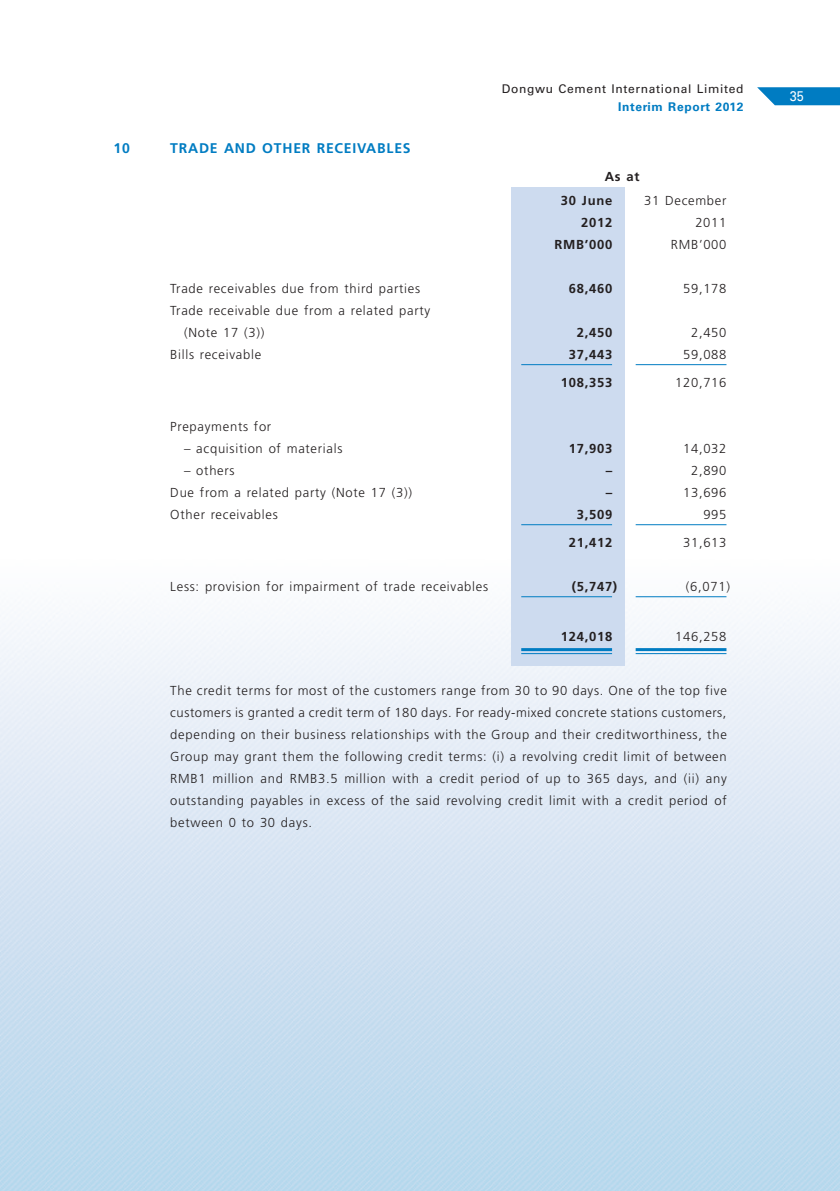
<style>
.page{position:relative;width:840px;height:1191px;background:#fff}
.page>*{position:absolute;margin:0;border:0;box-sizing:border-box;transform-origin:0 0}
.t1{font:700 14px "Frutiger LT Std";letter-spacing:.055em;color:#007cc2}
.t2{font:14px "Univers LT Std";color:#fff;scale:.9 1}
.t3{font:300 13px/22px "Frutiger LT Std";letter-spacing:.055em;color:#231f20}
.t4{font:700 13px/24px "Frutiger LT Std";letter-spacing:.055em;color:#231f20}
.t5{font:12px "Univers LT Std";letter-spacing:.055em;color:#231f20}
.t6{font:700 12px "Univers LT Std";letter-spacing:.055em;color:#007cc2}
</style>
<div class="page">
<img style="left:0;top:187px;width:839px;height:1004px">
<svg style="left:757px;top:87px;width:82px;height:18px"></svg>
<div style="left:510px;top:187px;width:114px;height:478px;background:#cddbef"></div>
<hr style="left:521px;top:364px;width:90px;height:1px;background:#007cc2">
<hr style="left:635px;top:364px;width:91px;height:1px;background:#007cc2">
<hr style="left:521px;top:524px;width:90px;height:1px;background:#007cc2">
<hr style="left:635px;top:524px;width:91px;height:1px;background:#007cc2">
<hr style="left:521px;top:596px;width:90px;height:1px;background:#007cc2">
<hr style="left:635px;top:596px;width:91px;height:1px;background:#007cc2">
<hr style="left:521px;top:648px;width:90px;height:3px;background:#007cc2">
<hr style="left:521px;top:653px;width:90px;height:1px;background:#007cc2">
<hr style="left:635px;top:648px;width:91px;height:3px;background:#007cc2">
<hr style="left:635px;top:653px;width:91px;height:1px;background:#007cc2">
<p class="t1" style="left:113px;top:140px;width:42px">10 T</p>
<p class="t1" style="left:179px;top:140px;width:233px">RADE AND OTHER RECEIVABLES</p>
<p class="t5" style="left:501px;top:81px;width:243px">Dongwu Cement International Limited</p>
<p class="t6" style="left:618px;top:99px;width:127px">Interim Report 2012</p>
<p class="t4" style="left:560px;top:165px;width:80px;text-indent:44px">AS AT<br>30 JUNE</p>
<p class="t3" style="left:643px;top:190px;width:84px">31 December</p>
<p class="t4" style="left:580px;top:211px;width:33px">2012</p>
<p class="t3" style="left:695px;top:212px;width:33px">2011</p>
<p class="t4" style="left:554px;top:233px;width:59px">RM B’000</p>
<p class="t3" style="left:670px;top:234px;width:57px">RMB’000</p>
<p class="t3" style="left:170px;top:278px;width:251px">Trade receivables due from third parties</p>
<p class="t4" style="left:568px;top:277px;width:45px">68,460</p>
<p class="t3" style="left:682px;top:278px;width:45px">59,178</p>
<p class="t3" style="left:184px;top:300px;width:247px;text-indent:-14px">Trade receivable due from a related party (Note 17 (3))</p>
<p class="t4" style="left:576px;top:321px;width:37px">2,450</p>
<p class="t3" style="left:690px;top:322px;width:37px">2,450</p>
<p class="t3" style="left:170px;top:344px;width:92px">Bills receivable</p>
<p class="t4" style="left:568px;top:343px;width:45px">37,443</p>
<p class="t3" style="left:682px;top:344px;width:45px">59,088</p>
<p class="t4" style="left:560px;top:371px;width:53px">108,353</p>
<p class="t3" style="left:674px;top:372px;width:53px">120,716</p>
<p class="t3" style="left:170px;top:416px;width:102px">Prepayments for</p>
<p class="t3" style="left:184px;top:438px;width:160px">– acquisition of materials</p>
<p class="t4" style="left:568px;top:437px;width:45px">17,903</p>
<p class="t3" style="left:682px;top:438px;width:45px">14,032</p>
<p class="t3" style="left:184px;top:460px;width:52px">– others</p>
<p class="t4" style="left:605px;top:459px;width:8px">–</p>
<p class="t3" style="left:690px;top:460px;width:37px">2,890</p>
<p class="t3" style="left:170px;top:482px;width:243px">Due from a related party (Note 17 (3))</p>
<p class="t4" style="left:605px;top:481px;width:8px">–</p>
<p class="t3" style="left:682px;top:482px;width:45px">13,696</p>
<p class="t3" style="left:170px;top:504px;width:109px">Other receivables</p>
<p class="t4" style="left:576px;top:503px;width:37px">3,509</p>
<p class="t3" style="left:703px;top:504px;width:25px">995</p>
<p class="t4" style="left:568px;top:531px;width:45px">21,412</p>
<p class="t3" style="left:682px;top:532px;width:45px">31,613</p>
<p class="t3" style="left:170px;top:576px;width:319px">Less: provision for impairment of trade receivables</p>
<p class="t4" style="left:571px;top:575px;width:47px">(5,747)</p>
<p class="t3" style="left:685px;top:576px;width:46px">(6,071)</p>
<p class="t4" style="left:560px;top:625px;width:53px">124,018</p>
<p class="t3" style="left:674px;top:626px;width:53px">146,258</p>
<p class="t3" style="left:170px;top:680px;width:557px;text-align:justify">The credit terms for most of the customers range from 30 to 90 days. One of the top five customers is granted a credit term of 180 days. For ready-mixed concrete stations customers, depending on their business relationships with the Group and their creditworthiness, the Group may grant them the following credit terms: (i) a revolving credit limit of between RMB1 million and RMB3.5 million with a credit period of up to 365 days, and (ii) any outstanding payables in excess of the said revolving credit limit with a credit period of between 0 to 30 days.</p>
<p class="t2" style="left:789px;top:88px;width:9px">35</p>
</div>
